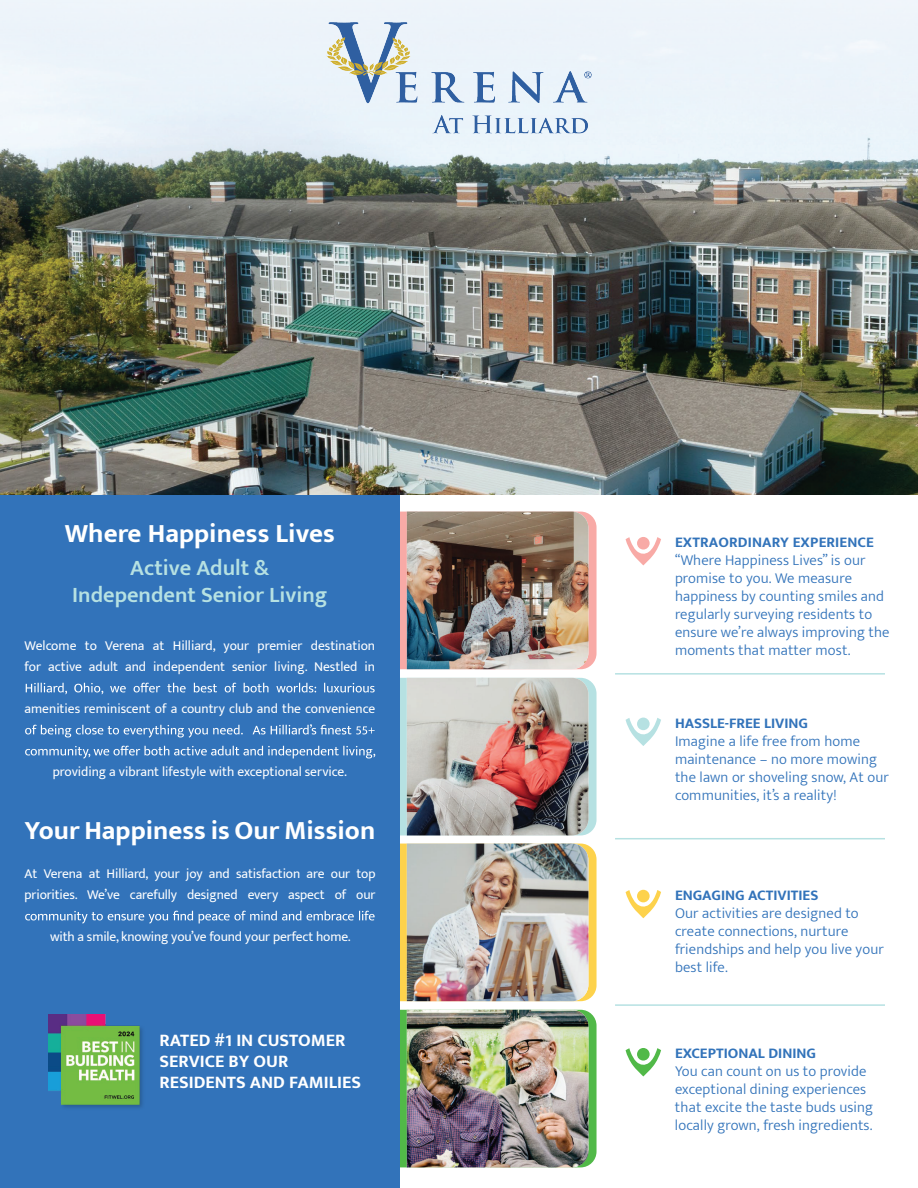
<style>
.page{position:relative;width:918px;height:1188px;background:#fff}
.page>*{position:absolute;margin:0;border:0;box-sizing:border-box;transform-origin:0 0}
.t1{font:700 27px "Mukta Mahee";color:#fff}
.t2{font:600 22.5px/27px "Mukta Mahee";color:#b6e1e2;text-align:center}
.t3{font:700 18px/21px "Mukta Mahee";color:#fff}
.t4{font:300 15px/18px "Mukta Mahee";letter-spacing:.01em;color:#3273ba}
.t5{font:700 15px "Mukta Mahee";color:#3273ba}
.t6{font:13.5px/21px "Mukta Mahee";letter-spacing:-.005em;color:#fff}
</style>
<div class="page">
<svg style="left:399px;top:512px;width:198px;height:157px;background:#eaadad"></svg>
<img style="left:407px;top:512px;width:181px;height:157px">
<svg style="left:626px;top:537px;width:35px;height:29px"></svg>
<div style="left:637px;top:537px;width:13px;height:13px;background:#f8aaa6;border-radius:50%"></div>
<svg style="left:399px;top:1010px;width:198px;height:157px;background:#5fb95f"></svg>
<img style="left:407px;top:1010px;width:181px;height:157px">
<svg style="left:626px;top:1048px;width:35px;height:29px"></svg>
<div style="left:637px;top:1048px;width:13px;height:13px;background:#51b948;border-radius:50%"></div>
<svg style="left:399px;top:678px;width:198px;height:157px;background:#b3dbdf"></svg>
<img style="left:407px;top:678px;width:181px;height:157px">
<svg style="left:399px;top:844px;width:198px;height:157px;background:#efce64"></svg>
<img style="left:407px;top:844px;width:181px;height:157px">
<div style="left:0;top:285px;width:399px;height:903px;background:#3273ba"></div>
<img style="left:0;top:0;width:918px;height:495px">
<svg style="left:626px;top:718px;width:35px;height:28px"></svg>
<div style="left:637px;top:718px;width:13px;height:12px;background:#b6e1e2;border-radius:50%"></div>
<svg style="left:626px;top:890px;width:35px;height:28px"></svg>
<div style="left:637px;top:890px;width:13px;height:12px;background:#fdd24c;border-radius:50%"></div>
<hr style="left:615px;top:673px;width:270px;height:2px;background:#b6e1e2">
<hr style="left:615px;top:838px;width:270px;height:1px;background:#b6e1e2">
<hr style="left:615px;top:1004px;width:270px;height:2px;background:#b6e1e2">
<svg style="left:26px;top:683px;width:349px;height:11px"></svg>
<svg style="left:25px;top:724px;width:350px;height:14px"></svg>
<svg style="left:25px;top:746px;width:350px;height:13px"></svg>
<svg style="left:25px;top:911px;width:350px;height:13px"></svg>
<img style="left:48px;top:1014px;width:95px;height:94px">
<img style="left:326px;top:22px;width:266px;height:118px">
<h1 class="t1" style="left:65px;top:517px;width:272px">Where Happiness Lives</h1>
<h2 class="t2" style="left:72px;top:554px;width:257px">Active Adult &amp;<br>Independent Senior Living</h2>
<p class="t6" style="left:25px;top:635px;width:352px">Welcome to Verena at Hilliard, your premier destination for active adult and independent senior living. Nestled in</p>
<p class="t6" style="left:25px;top:698px;width:352px">amenities reminiscent of a country club and the convenience</p>
<p class="t6" style="left:53px;top:761px;width:296px">providing a vibrant lifestyle with exceptional service.</p>
<h1 class="t1" style="left:25px;top:814px;width:352px">Your Happiness is Our Mission</h1>
<p class="t6" style="left:25px;top:863px;width:353px">At Verena at Hilliard, your joy and satisfaction are our top priorities. We’ve carefully designed every aspect of our</p>
<p class="t6" style="left:50px;top:926px;width:302px">with a smile, knowing you’ve found your perfect home.</p>
<p class="t3" style="left:160px;top:1030px;width:203px">RATED #1 IN CUSTOMER<br>SERVICE BY OUR<br>RESIDENTS AND FAMILIES</p>
<p class="t5" style="left:675px;top:533px;width:201px">EXTRAORDINARY EXPERIENCE</p>
<p class="t4" style="left:675px;top:551px;width:216px">“Where Happiness Lives” is our promise to you. We measure happiness by counting smiles and regularly surveying residents to ensure we’re always improving the moments that matter most.</p>
<p class="t5" style="left:675px;top:714px;width:135px">HASSLE-FREE LIVING</p>
<p class="t4" style="left:675px;top:732px;width:215px">Imagine a life free from home maintenance – no more mowing the lawn or shoveling snow, At our communities, it’s a reality!</p>
<p class="t5" style="left:675px;top:886px;width:145px">ENGAGING ACTIVITIES</p>
<p class="t4" style="left:675px;top:904px;width:210px">Our activities are designed to create connections, nurture friendships and help you live your best life.</p>
<p class="t5" style="left:675px;top:1044px;width:143px">EXCEPTIONAL DINING</p>
<p class="t4" style="left:675px;top:1062px;width:200px">You can count on us to provide exceptional dining experiences that excite the taste buds using locally grown, fresh ingredients.</p>
</div>
